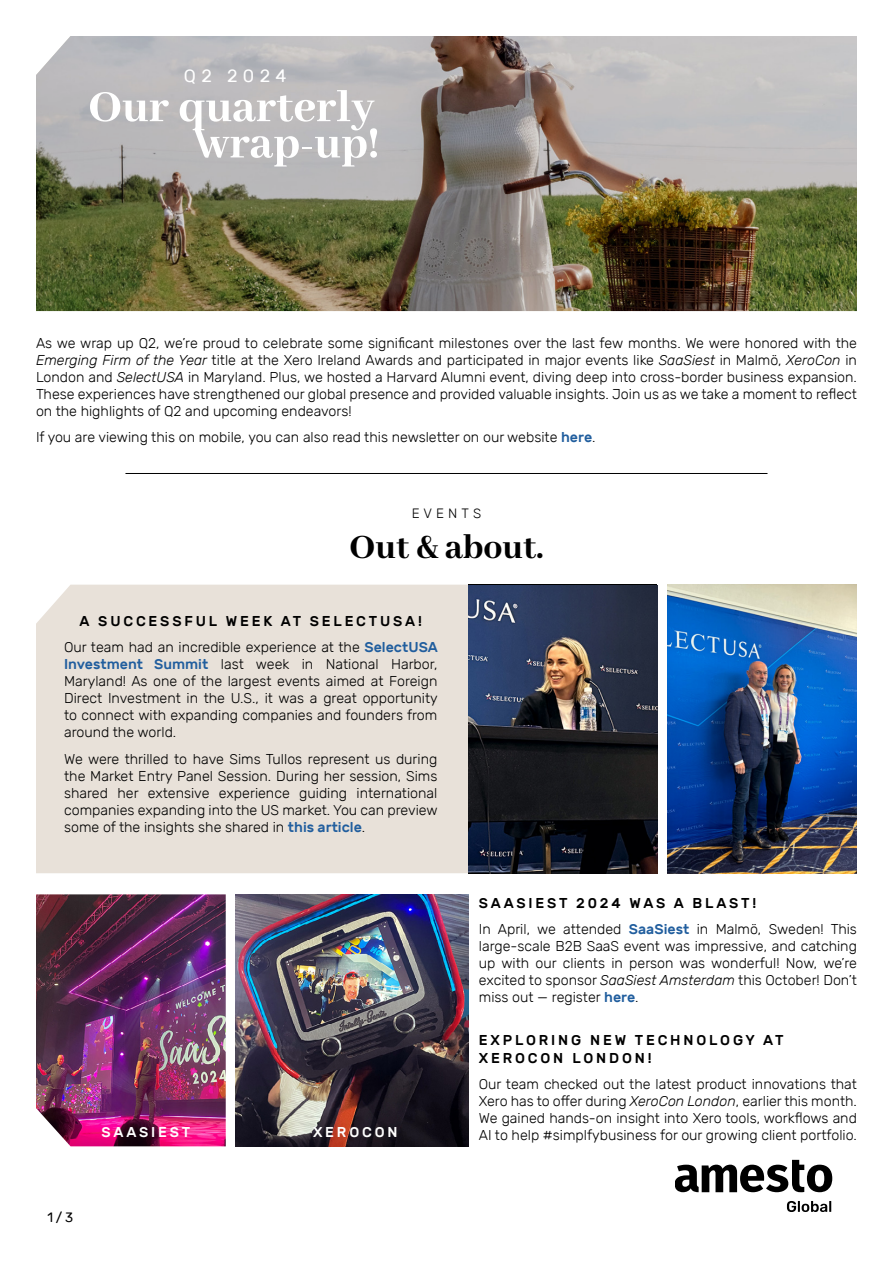
<style>
.page{position:relative;width:893px;height:1263px;background:#fff}
.page>*{position:absolute;margin:0;border:0;box-sizing:border-box;transform-origin:0 0}
.t1{font:800 37.5px "Abhaya Libre";color:#000}
.t2{font:18px "Rubik";letter-spacing:.3em;color:#fff}
.t3{font:300 14.25px/17.1px "Rubik";color:#000;text-align:justify}
.t4{font:500 14.25px/17.1px "Rubik";letter-spacing:.2em;color:#000}
.t5{font:500 14.25px "Rubik";letter-spacing:.2em;color:#fff}
.t6{font:300 13.5px "Rubik";letter-spacing:.3em;color:#000}
.t7{font:13.5px "Rubik";color:#000}
.s1{font-style:italic}
.s2{font-weight:500;color:#215e9e}
.s3{font-weight:500}
</style>
<div class="page">
<img style="left:36px;top:36px;width:821px;height:275px">
<svg style="left:90px;top:92px;width:79px;height:30px"></svg>
<svg style="left:180px;top:90px;width:197px;height:76px"></svg>
<div style="left:36px;top:585px;width:432px;height:288px;background:#e8e1d9"></div>
<img style="left:468px;top:585px;width:189px;height:288px">
<svg style="left:675px;top:1160px;width:157px;height:32px"></svg>
<svg style="left:787px;top:1201px;width:44px;height:11px"></svg>
<hr style="left:125px;top:473px;width:642px;height:1px;background:#000">
<img style="left:36px;top:894px;width:190px;height:252px">
<img style="left:236px;top:894px;width:232px;height:252px">
<img style="left:667px;top:585px;width:190px;height:288px">
<p class="t2" style="left:184px;top:66px;width:104px">Q2 2024</p>
<p class="t3" style="left:36px;top:334px;width:822px">As we wrap up Q2, we’re proud to celebrate some significant milestones over the last few months. We were honored with the <span class="s1">Emerging Firm of the Year</span> title at the Xero Ireland Awards and participated in major events like <span class="s1">SaaSiest</span> in Malmö, <span class="s1">XeroCon</span> in London and <span class="s1">SelectUSA</span> in Maryland. Plus, we hosted a Harvard Alumni event, diving deep into cross-border business expansion.<br>These experiences have strengthened our global presence and provided valuable insights. Join us as we take a moment to reflect on the highlights of Q2 and upcoming endeavors!</p>
<p class="t3" style="left:36px;top:429px;width:561px">If you are viewing this on mobile, you can also read this newsletter on our website <span class="s2">here</span>.</p>
<p class="t6" style="left:412px;top:506px;width:71px">EVENTS</p>
<h1 class="t1" style="left:350px;top:527px;width:195px">Out &amp; about.</h1>
<p class="t3" style="left:64px;top:608px;width:375px;line-height:26.1px;text-align:center"><span class="s3">A SUCCESSFUL WEEK AT SELECTUSA!<br></span>Our team had an incredible experience at the <span class="s2">SelectUSA</span></p>
<p class="t3" style="left:64px;top:656px;width:375px"><span class="s2">Investment Summit</span> last week in National Harbor, Maryland! As one of the largest events aimed at Foreign Direct Investment in the U.S., it was a great opportunity to connect with expanding companies and founders from around the world.</p>
<p class="t3" style="left:64px;top:750px;width:375px">We were thrilled to have Sims Tullos represent us during the Market Entry Panel Session. During her session, Sims shared her extensive experience guiding international companies expanding into the US market. You can preview some of the insights she shared in <span class="s2">this article</span>.</p>
<p class="t7" style="left:48px;top:1209px;width:27px">1/3</p>
<p class="t3" style="left:479px;top:890px;width:380px;line-height:26.1px"><span class="s3">SAASIEST 2024 WAS A BLAST!<br></span>In April, we attended <span class="s2">SaaSiest</span> in Malmö, Sweden! This</p>
<p class="t3" style="left:479px;top:937px;width:380px">large-scale B2B SaaS event was impressive, and catching up with our clients in person was wonderful! Now, we’re excited to sponsor <span class="s1">SaaSiest Amsterdam</span> this October! Don’t miss out — register <span class="s2">here</span>.</p>
<p class="t4" style="left:479px;top:1032px;width:306px">EXPLORING NEW TECHNOLOGY AT<br>XEROCON LONDON!</p>
<p class="t3" style="left:479px;top:1075px;width:380px">Our team checked out the latest product innovations that Xero has to offer during <span class="s1">XeroCon London</span>, earlier this month.<br>We gained hands-on insight into Xero tools, workflows and</p>
<p class="t5" style="left:102px;top:1124px;width:90px">SAASIEST</p>
<p class="t5" style="left:313px;top:1124px;width:86px">XEROCON</p>
<p class="t3" style="left:479px;top:1126px;width:380px">AI to help #simplfybusiness for our growing client portfolio.</p>
</div>
